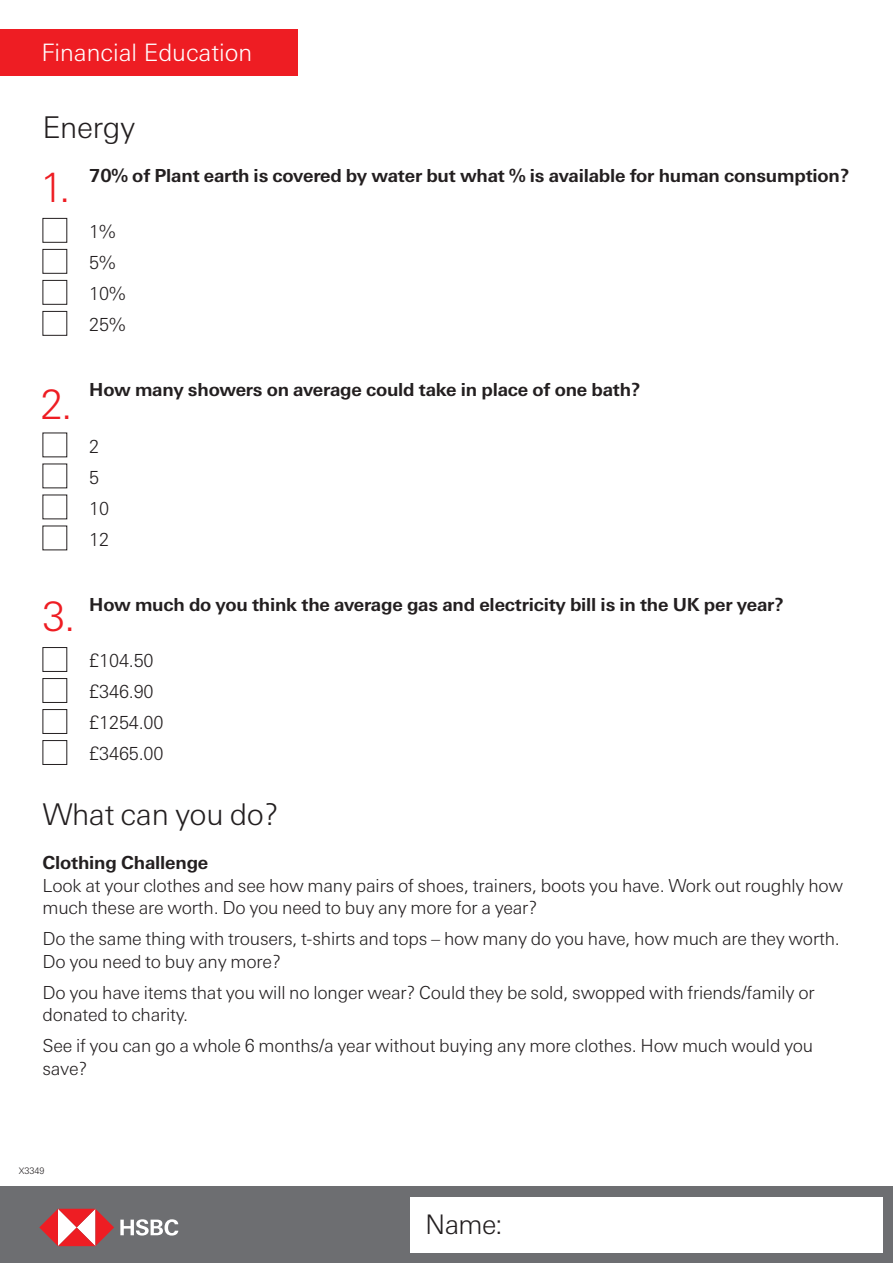
<style>
.page{position:relative;width:893px;height:1263px;background:#fff}
.page>*{position:absolute;margin:0;border:0;box-sizing:border-box;transform-origin:0 0}
.t1{font:300 40.5px "Univers Nextfor HSBC";color:#ee1d23}
.t2{font:300 30px "Univers Nextfor HSBC";letter-spacing:-.01em;color:#231f20}
.t3{font:300 27px "Univers Nextfor HSBC";color:#231f20}
.t4{font:300 24px "Univers Nextfor HSBC";color:#fff}
.t5{font:300 18px/22.5px "Univers Nextfor HSBC";letter-spacing:-.01em;color:#231f20}
.t6{font:700 18px "Univers Nextfor HSBC";letter-spacing:-.01em;color:#231f20}
.t7{font:300 9px "Univers Nextfor HSBC";color:#231f20}
</style>
<div class="page">
<div style="left:0;top:29px;width:298px;height:46px;background:#ee1d23"></div>
<div style="left:0;top:1186px;width:893px;height:77px;background:#6d6e71"></div>
<div style="left:410px;top:1197px;width:472px;height:55px;background:#fff"></div>
<svg style="left:120px;top:1219px;width:58px;height:16px"></svg>
<svg style="left:39px;top:1209px;width:75px;height:37px"></svg>
<div style="left:43px;top:218px;width:24px;height:25px;border:1px solid #231f20"></div>
<div style="left:43px;top:249px;width:24px;height:25px;border:1px solid #231f20"></div>
<div style="left:43px;top:280px;width:24px;height:25px;border:1px solid #231f20"></div>
<div style="left:43px;top:311px;width:24px;height:25px;border:1px solid #231f20"></div>
<div style="left:43px;top:647px;width:24px;height:25px;border:1px solid #231f20"></div>
<div style="left:43px;top:678px;width:24px;height:25px;border:1px solid #231f20"></div>
<div style="left:43px;top:709px;width:24px;height:25px;border:1px solid #231f20"></div>
<div style="left:43px;top:740px;width:24px;height:25px;border:1px solid #231f20"></div>
<h3 class="t4" style="left:41px;top:36px;width:212px">Financial Education</h3>
<p class="t2" style="left:43px;top:106px;width:94px">Energy</p>
<p class="t6" style="left:89px;top:162px;width:762px">70% of Plant earth is covered by water but what % is available for human consumption?</p>
<p class="t5" style="left:89px;top:219px;width:28px">1%</p>
<p class="t5" style="left:89px;top:250px;width:28px">5%</p>
<p class="t5" style="left:89px;top:281px;width:38px">10%</p>
<p class="t5" style="left:89px;top:312px;width:38px">25%</p>
<p class="t1" style="left:40px;top:159px;width:32px">1.</p>
<p class="t1" style="left:40px;top:376px;width:34px">2.</p>
<p class="t6" style="left:89px;top:377px;width:553px">How many showers on average could take in place of one bath?</p>
<p class="t5" style="left:89px;top:434px;width:12px">2</p>
<p class="t5" style="left:89px;top:465px;width:12px">5</p>
<p class="t5" style="left:89px;top:496px;width:21px">10</p>
<p class="t5" style="left:89px;top:527px;width:21px">12</p>
<p class="t1" style="left:43px;top:588px;width:34px">3.</p>
<p class="t6" style="left:89px;top:592px;width:696px">How much do you think the average gas and electricity bill is in the UK per year?</p>
<p class="t5" style="left:89px;top:648px;width:66px">£104.50</p>
<p class="t5" style="left:89px;top:679px;width:66px">£346.90</p>
<p class="t5" style="left:89px;top:710px;width:76px">£1254.00</p>
<p class="t5" style="left:89px;top:741px;width:76px">£3465.00</p>
<p class="t2" style="left:43px;top:793px;width:237px">What can you do?</p>
<p class="t6" style="left:43px;top:850px;width:167px">Clothing Challenge</p>
<p class="t5" style="left:43px;top:873px;width:802px">Look at your clothes and see how many pairs of shoes, trainers, boots you have. Work out roughly how much these are worth. Do you need to buy any more for a year?</p>
<p class="t5" style="left:43px;top:926px;width:799px">Do the same thing with trousers, t-shirts and tops – how many do you have, how much are they worth.<br>Do you need to buy any more?</p>
<p class="t5" style="left:43px;top:980px;width:774px">Do you have items that you will no longer wear? Could they be sold, swopped with friends/family or donated to charity.</p>
<p class="t5" style="left:43px;top:1033px;width:772px">See if you can go a whole 6 months/a year without buying any more clothes. How much would you save?</p>
<p class="t7" style="left:19px;top:1164px;width:27px">X3349</p>
<h3 class="t3" style="left:425px;top:1205px;width:79px">Name:</h3>
</div>
